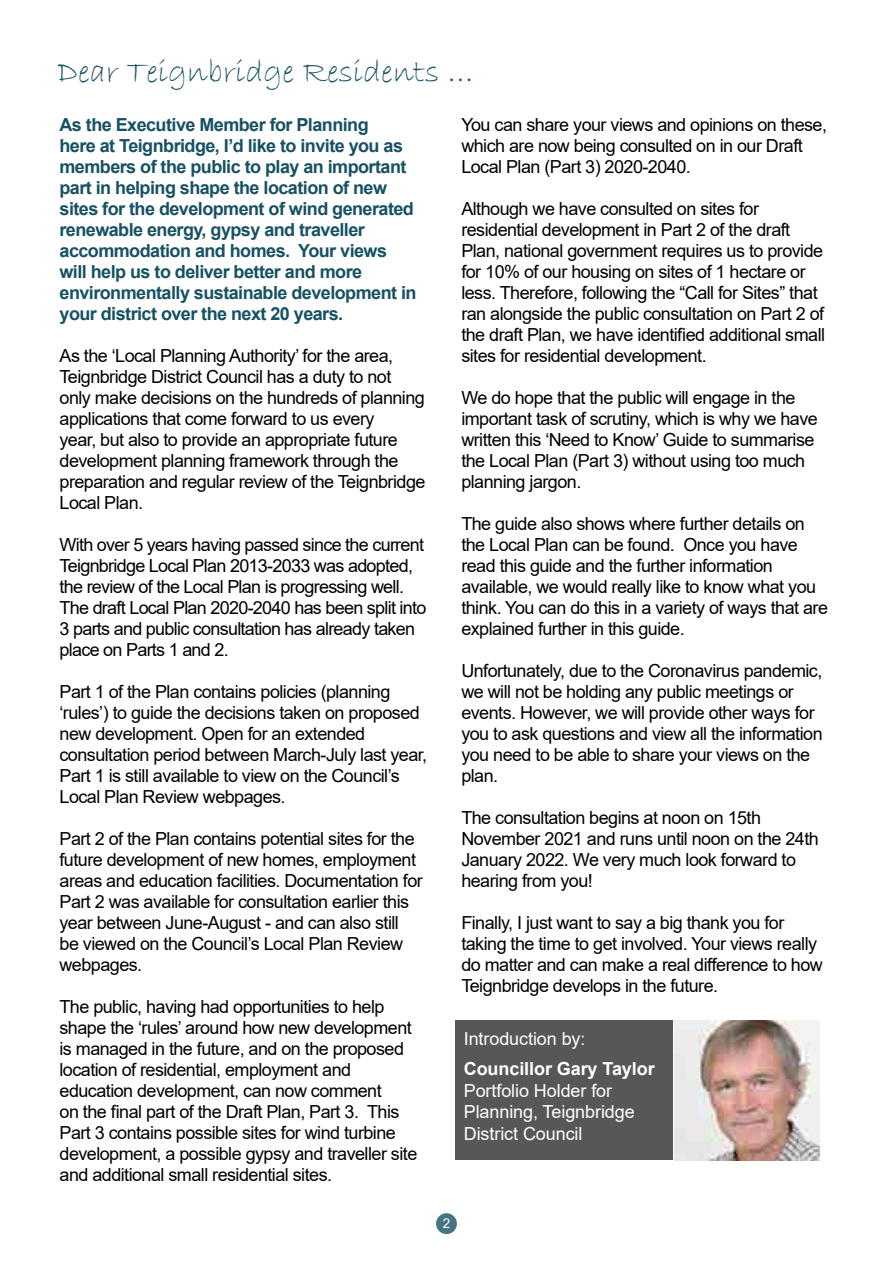
<style>
.page{position:relative;width:893px;height:1263px;background:#fff}
.page>*{position:absolute;margin:0;border:0;box-sizing:border-box;transform-origin:0 0}
.Intro_Title{font:33px "Bradley Hand ITC";color:#165164}
.t1{font:18px/21px "Arial";letter-spacing:-.03em;color:#000}
.Intro{font:700 18px/21px "Arial";letter-spacing:-.03em;color:#165164}
.Body_1{font:18px/21.6px "Arial";letter-spacing:-.005em;color:#fff}
.t2{font:700 18px "Arial";letter-spacing:-.005em;color:#fff}
.t3{font:13.5px "Arial";color:#fff}
</style>
<div class="page">
<div style="left:436px;top:1213px;width:21px;height:21px;background:#457483;border-radius:50%"></div>
<div style="left:455px;top:1020px;width:218px;height:140px;background:#575756"></div>
<img style="left:674px;top:1020px;width:145px;height:140px">
<p class="Intro_Title" style="left:58px;top:51px;width:418px">Dear Teignbridge Residents …</p>
<p class="Intro" style="left:60px;top:114px;width:358px">As the Executive Member for Planning<br>here at Teignbridge, I’d like to invite you as members of the public to play an important part in helping shape the location of new sites for the development of wind generated renewable energy, gypsy and traveller accommodation and homes. Your views will help us to deliver better and more environmentally sustainable development in your district over the next 20 years.</p>
<p class="t1" style="left:60px;top:345px;width:367px">As the ‘Local Planning Authority’ for the area, Teignbridge District Council has a duty to not only make decisions on the hundreds of planning applications that come forward to us every<br>year, but also to provide an appropriate future development planning framework through the preparation and regular review of the Teignbridge Local Plan.</p>
<p class="t1" style="left:60px;top:534px;width:368px">With over 5 years having passed since the current Teignbridge Local Plan 2013-2033 was adopted, the review of the Local Plan is progressing well.<br>The draft Local Plan 2020-2040 has been split into 3 parts and public consultation has already taken place on Parts 1 and 2.</p>
<p class="t1" style="left:60px;top:681px;width:369px">Part 1 of the Plan contains policies (planning ‘rules’) to guide the decisions taken on proposed new development. Open for an extended consultation period between March-July last year, Part 1 is still available to view on the Council’s Local Plan Review webpages.</p>
<p class="t1" style="left:60px;top:828px;width:365px">Part 2 of the Plan contains potential sites for the future development of new homes, employment areas and education facilities. Documentation for Part 2 was available for consultation earlier this year between June-August - and can also still be viewed on the Council’s Local Plan Review webpages.</p>
<p class="t1" style="left:60px;top:996px;width:359px">The public, having had opportunities to help shape the ‘rules’ around how new development is managed in the future, and on the proposed location of residential, employment and education development, can now comment<br>on the final part of the Draft Plan, Part 3. This Part 3 contains possible sites for wind turbine development, a possible gypsy and traveller site and additional small residential sites.</p>
<p class="t1" style="left:461px;top:114px;width:367px">You can share your views and opinions on these, which are now being consulted on in our Draft<br>Local Plan (Part 3) 2020-2040.</p>
<p class="t1" style="left:461px;top:198px;width:365px">Although we have consulted on sites for residential development in Part 2 of the draft Plan, national government requires us to provide for 10% of our housing on sites of 1 hectare or less. Therefore, following the “Call for Sites” that ran alongside the public consultation on Part 2 of the draft Plan, we have identified additional small sites for residential development.</p>
<p class="t1" style="left:461px;top:387px;width:358px">We do hope that the public will engage in the important task of scrutiny, which is why we have written this ‘Need to Know’ Guide to summarise the Local Plan (Part 3) without using too much planning jargon.</p>
<p class="t1" style="left:461px;top:513px;width:368px">The guide also shows where further details on the Local Plan can be found. Once you have read this guide and the further information available, we would really like to know what you think. You can do this in a variety of ways that are explained further in this guide.</p>
<p class="t1" style="left:461px;top:660px;width:363px">Unfortunately, due to the Coronavirus pandemic, we will not be holding any public meetings or events. However, we will provide other ways for you to ask questions and view all the information you need to be able to share your views on the plan.</p>
<p class="t1" style="left:461px;top:807px;width:359px">The consultation begins at noon on 15th November 2021 and runs until noon on the 24th January 2022. We very much look forward to hearing from you!</p>
<p class="t1" style="left:461px;top:912px;width:363px">Finally, I just want to say a big thank you for taking the time to get involved. Your views really do matter and can make a real difference to how Teignbridge develops in the future.</p>
<p class="Body_1" style="left:464px;top:1028px;width:123px">Introduction by:</p>
<p class="t2" style="left:464px;top:1056px;width:192px">Councillor Gary Taylor</p>
<p class="Body_1" style="left:464px;top:1079px;width:172px">Portfolio Holder for<br>Planning, Teignbridge<br>District Council</p>
<p class="t3" style="left:443px;top:1213px;width:9px">2</p>
</div>
